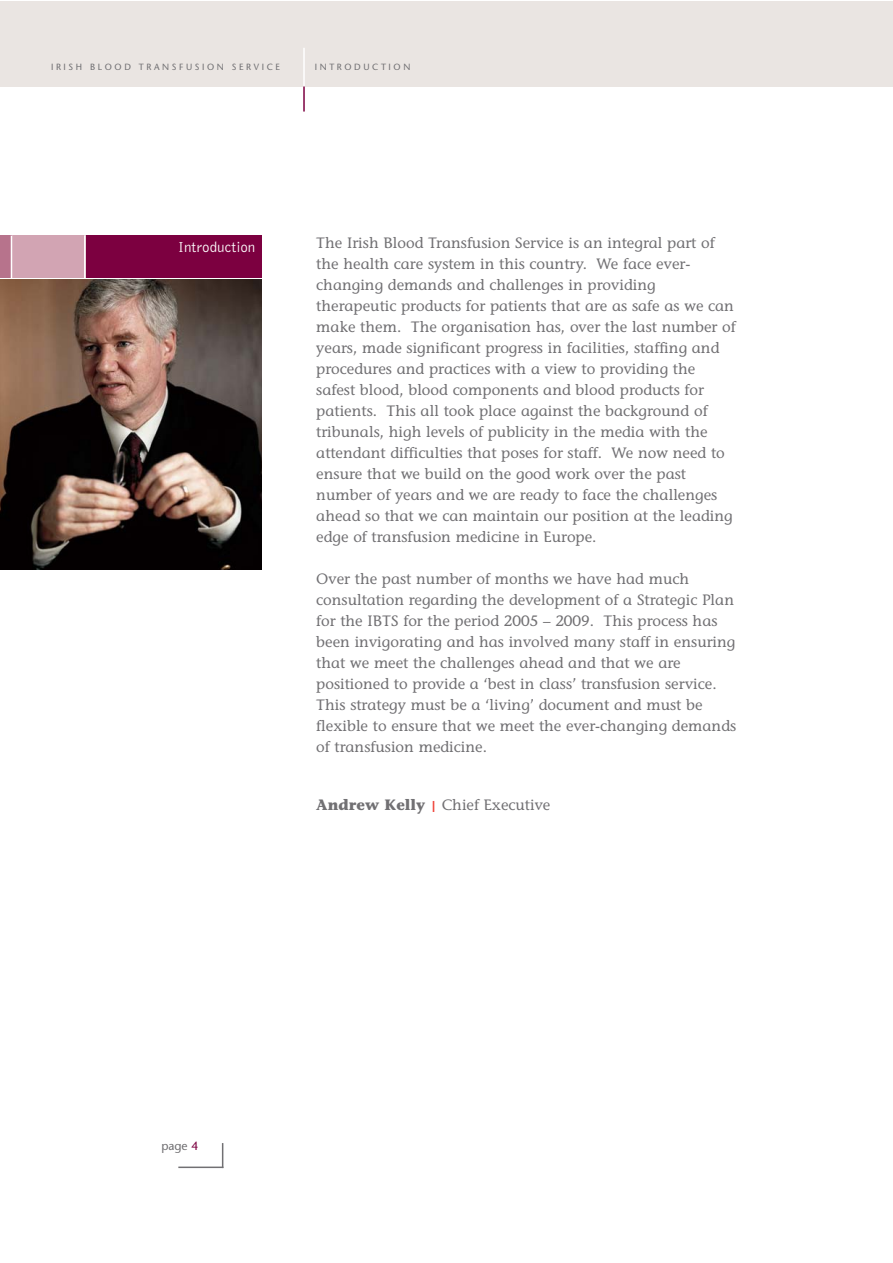
<style>
.page{position:relative;width:893px;height:1263px;background:#fff}
.page>*{position:absolute;margin:0;border:0;box-sizing:border-box;transform-origin:0 0}
.t1{font:15px/21px "Stone Informal";color:#717073}
.t2{font:300 15px "Bell Gothic";color:#fff}
.t3{font:12px "Stone Sans";color:#717073}
.t4{font:9px "Stone Sans";letter-spacing:.285em;color:#717073}
.s1{font-weight:700}
.s2{font-weight:700;color:#ef4035}
.s3{color:#7c0040}
</style>
<div class="page">
<div style="left:0;top:2px;width:891px;height:85px;background:#eae5e2"></div>
<hr style="left:303px;top:48px;width:2px;height:39px;background:#fff">
<hr style="left:303px;top:87px;width:2px;height:25px;background:#7c0040">
<div style="left:0;top:235px;width:262px;height:43px;background:#7c0040"></div>
<div style="left:12px;top:235px;width:73px;height:43px;background:#d2a4b3"></div>
<div style="left:0;top:235px;width:11px;height:43px;background:#b7738c"></div>
<hr style="left:84px;top:235px;width:2px;height:50px;background:#fff">
<hr style="left:11px;top:235px;width:1px;height:50px;background:#fff">
<hr style="left:178px;top:1167px;width:45px;height:1px;background:#717073">
<svg style="left:222px;top:1143px;width:1px;height:24px"></svg>
<div style="left:880px;top:2px;width:12px;height:85px;background:#eae5e2"></div>
<img style="left:0;top:280px;width:262px;height:290px">
<p class="t4" style="left:51px;top:64px;width:230px">IRISH BLOOD TRANSFUSION SERVICE</p>
<p class="t4" style="left:315px;top:64px;width:97px">INTRODUCTION</p>
<p class="t2" style="left:178px;top:242px;width:79px">Introduction</p>
<p class="t1" style="left:316px;top:234px;width:421px">The Irish Blood Transfusion Service is an integral part of the health care system in this country. We face ever&shy;changing demands and challenges in providing therapeutic products for patients that are as safe as we can make them. The organisation has, over the last number of years, made significant progress in facilities, staffing and procedures and practices with a view to providing the safest blood, blood components and blood products for patients. This all took place against the background of tribunals, high levels of publicity in the media with the attendant difficulties that poses for staff. We now need to ensure that we build on the good work over the past number of years and we are ready to face the challenges ahead so that we can maintain our position at the leading edge of transfusion medicine in Europe.</p>
<p class="t1" style="left:316px;top:570px;width:421px">Over the past number of months we have had much consultation regarding the development of a Strategic Plan for the IBTS for the period 2005 – 2009. This process has been invigorating and has involved many staff in ensuring that we meet the challenges ahead and that we are positioned to provide a ‘best in class’ transfusion service.<br>This strategy must be a ‘living’ document and must be flexible to ensure that we meet the ever-changing demands of transfusion medicine.</p>
<p class="t1" style="left:316px;top:796px;width:236px"><span class="s1">Andrew Kelly</span> <span class="s2">|</span> Chief Executive</p>
<p class="t3" style="left:161px;top:1141px;width:39px">page <span class="s3">4</span></p>
</div>
